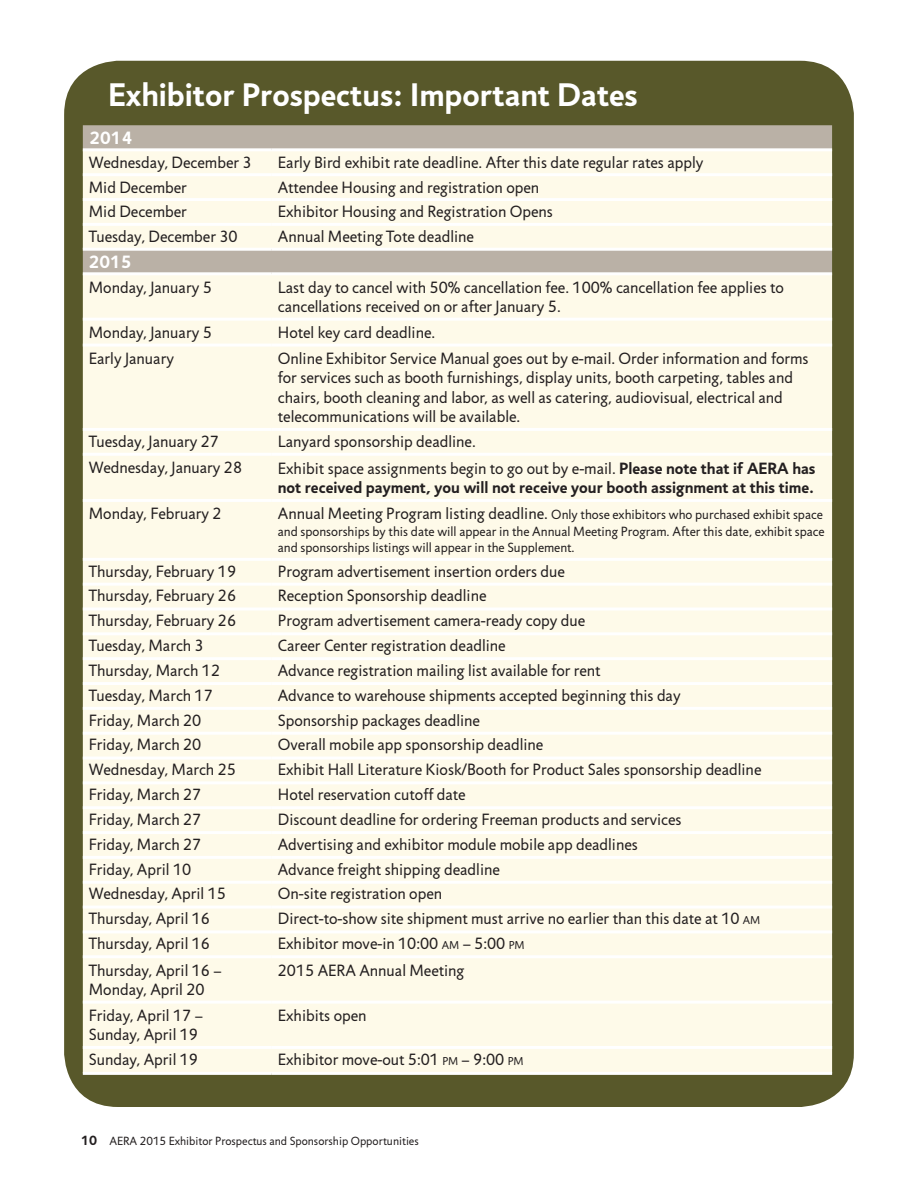
<style>
.page{position:relative;width:918px;height:1188px;background:#fff}
.page>*{position:absolute;margin:0;border:0;box-sizing:border-box;transform-origin:0 0}
.t1{font:700 33px "Jigsaw";color:#fff}
.t2{font:700 18px "Jigsaw";color:#fff}
.t3{font:16.5px/19.5px "Jigsaw";color:#231f20}
.t4{font:700 16.5px/19.5px "Jigsaw";color:#231f20}
.t5{font:13.5px/16.5px "Jigsaw";color:#231f20}
.t6{font:12px "Jigsaw";color:#231f20}
.s1{font-weight:400}
.s2{font-size:16.5px}
.s3{font-size:11.55px}
.s4{font-weight:700;font-size:13.5px}
</style>
<div class="page">
<div style="left:64px;top:61px;width:790px;height:1046px;background:#58582a;border-radius:54px"></div>
<div style="left:83px;top:125px;width:749px;height:23px;background:#bab1a6"></div>
<div style="left:83px;top:151px;width:749px;height:921px;background:#fefae9"></div>
<div style="left:83px;top:251px;width:749px;height:21px;background:#bab1a6"></div>
<hr style="left:83px;top:148px;width:189px;height:3px;background:#fff">
<hr style="left:272px;top:148px;width:560px;height:3px;background:#fff">
<hr style="left:83px;top:173px;width:189px;height:3px;background:#fff">
<hr style="left:272px;top:173px;width:560px;height:3px;background:#fff">
<hr style="left:83px;top:198px;width:189px;height:3px;background:#fff">
<hr style="left:272px;top:198px;width:560px;height:3px;background:#fff">
<hr style="left:83px;top:223px;width:189px;height:3px;background:#fff">
<hr style="left:272px;top:223px;width:560px;height:3px;background:#fff">
<hr style="left:83px;top:248px;width:189px;height:3px;background:#fff">
<hr style="left:272px;top:248px;width:560px;height:3px;background:#fff">
<hr style="left:83px;top:272px;width:189px;height:3px;background:#fff">
<hr style="left:272px;top:272px;width:560px;height:3px;background:#fff">
<hr style="left:83px;top:318px;width:189px;height:3px;background:#fff">
<hr style="left:272px;top:318px;width:560px;height:3px;background:#fff">
<hr style="left:83px;top:344px;width:189px;height:3px;background:#fff">
<hr style="left:272px;top:344px;width:560px;height:3px;background:#fff">
<hr style="left:83px;top:428px;width:189px;height:3px;background:#fff">
<hr style="left:272px;top:428px;width:560px;height:3px;background:#fff">
<hr style="left:83px;top:453px;width:189px;height:3px;background:#fff">
<hr style="left:272px;top:453px;width:560px;height:3px;background:#fff">
<hr style="left:83px;top:499px;width:189px;height:3px;background:#fff">
<hr style="left:272px;top:499px;width:560px;height:3px;background:#fff">
<hr style="left:83px;top:558px;width:189px;height:3px;background:#fff">
<hr style="left:272px;top:558px;width:560px;height:3px;background:#fff">
<hr style="left:83px;top:583px;width:189px;height:3px;background:#fff">
<hr style="left:272px;top:583px;width:560px;height:3px;background:#fff">
<hr style="left:83px;top:608px;width:189px;height:3px;background:#fff">
<hr style="left:272px;top:608px;width:560px;height:3px;background:#fff">
<hr style="left:83px;top:632px;width:189px;height:3px;background:#fff">
<hr style="left:272px;top:632px;width:560px;height:3px;background:#fff">
<hr style="left:83px;top:657px;width:189px;height:3px;background:#fff">
<hr style="left:272px;top:657px;width:560px;height:3px;background:#fff">
<hr style="left:83px;top:682px;width:189px;height:3px;background:#fff">
<hr style="left:272px;top:682px;width:560px;height:3px;background:#fff">
<hr style="left:83px;top:707px;width:189px;height:3px;background:#fff">
<hr style="left:272px;top:707px;width:560px;height:3px;background:#fff">
<hr style="left:83px;top:732px;width:189px;height:3px;background:#fff">
<hr style="left:272px;top:732px;width:560px;height:3px;background:#fff">
<hr style="left:83px;top:757px;width:189px;height:3px;background:#fff">
<hr style="left:272px;top:757px;width:560px;height:3px;background:#fff">
<hr style="left:83px;top:781px;width:189px;height:3px;background:#fff">
<hr style="left:272px;top:781px;width:560px;height:3px;background:#fff">
<hr style="left:83px;top:806px;width:189px;height:3px;background:#fff">
<hr style="left:272px;top:806px;width:560px;height:3px;background:#fff">
<hr style="left:83px;top:831px;width:189px;height:3px;background:#fff">
<hr style="left:272px;top:831px;width:560px;height:3px;background:#fff">
<hr style="left:83px;top:856px;width:189px;height:3px;background:#fff">
<hr style="left:272px;top:856px;width:560px;height:3px;background:#fff">
<hr style="left:83px;top:881px;width:189px;height:3px;background:#fff">
<hr style="left:272px;top:881px;width:560px;height:3px;background:#fff">
<hr style="left:83px;top:906px;width:189px;height:3px;background:#fff">
<hr style="left:272px;top:906px;width:560px;height:3px;background:#fff">
<hr style="left:83px;top:930px;width:189px;height:3px;background:#fff">
<hr style="left:272px;top:930px;width:560px;height:3px;background:#fff">
<hr style="left:83px;top:955px;width:189px;height:3px;background:#fff">
<hr style="left:272px;top:955px;width:560px;height:3px;background:#fff">
<hr style="left:83px;top:1001px;width:189px;height:3px;background:#fff">
<hr style="left:272px;top:1001px;width:560px;height:3px;background:#fff">
<hr style="left:83px;top:1046px;width:189px;height:3px;background:#fff">
<hr style="left:272px;top:1046px;width:560px;height:3px;background:#fff">
<hr style="left:83px;top:1072px;width:189px;height:3px;background:#fff">
<hr style="left:272px;top:1072px;width:560px;height:3px;background:#fff">
<h1 class="t1" style="left:108px;top:76px;width:531px">Exhibitor Prospectus: Important Dates</h1>
<p class="t2" style="left:90px;top:128px;width:44px">2014</p>
<p class="t3" style="left:89px;top:153px;width:164px">Wednesday, December 3</p>
<p class="t3" style="left:278px;top:153px;width:427px">Early Bird exhibit rate deadline. After this date regular rates apply</p>
<p class="t3" style="left:89px;top:178px;width:100px">Mid December</p>
<p class="t3" style="left:278px;top:178px;width:263px">Attendee Housing and registration open</p>
<p class="t3" style="left:89px;top:202px;width:100px">Mid December</p>
<p class="t3" style="left:278px;top:202px;width:277px">Exhibitor Housing and Registration Opens</p>
<p class="t3" style="left:89px;top:227px;width:150px">Tuesday, December 30</p>
<p class="t3" style="left:278px;top:227px;width:198px">Annual Meeting Tote deadline</p>
<p class="t2" style="left:89px;top:252px;width:44px">2015</p>
<p class="t3" style="left:89px;top:278px;width:124px">Monday, January 5</p>
<p class="t3" style="left:278px;top:278px;width:508px">Last day to cancel with 50% cancellation fee. 100% cancellation fee applies to cancellations received on or after January 5.</p>
<p class="t3" style="left:89px;top:323px;width:124px">Monday, January 5</p>
<p class="t3" style="left:278px;top:323px;width:159px">Hotel key card deadline.</p>
<p class="t3" style="left:89px;top:349px;width:87px">Early January</p>
<p class="t3" style="left:278px;top:349px;width:532px">Online Exhibitor Service Manual goes out by e-mail. Order information and forms for services such as booth furnishings, display units, booth carpeting, tables and chairs, booth cleaning and labor, as well as catering, audiovisual, electrical and telecommunications will be available.</p>
<p class="t3" style="left:89px;top:432px;width:132px">Tuesday, January 27</p>
<p class="t3" style="left:278px;top:432px;width:199px">Lanyard sponsorship deadline.</p>
<p class="t3" style="left:89px;top:458px;width:155px">Wednesday, January 28</p>
<p class="t4" style="left:278px;top:459px;width:539px"><span class="s1">Exhibit space assignments begin to go out by e-mail.</span> Please note that if AERA has not received payment, you will not receive your booth assignment at this time.</p>
<p class="t3" style="left:89px;top:505px;width:134px">Monday, February 2</p>
<p class="t5" style="left:278px;top:507px;width:548px"><span class="s2">Annual Meeting Program listing deadline.</span> Only those exhibitors who purchased exhibit space and sponsorships by this date will appear in the Annual Meeting Program. After this date, exhibit space and sponsorships listings will appear in the Supplement.</p>
<p class="t3" style="left:89px;top:562px;width:149px">Thursday, February 19</p>
<p class="t3" style="left:278px;top:562px;width:289px">Program advertisement insertion orders due</p>
<p class="t3" style="left:89px;top:587px;width:149px">Thursday, February 26</p>
<p class="t3" style="left:278px;top:587px;width:210px">Reception Sponsorship deadline</p>
<p class="t3" style="left:89px;top:611px;width:149px">Thursday, February 26</p>
<p class="t3" style="left:278px;top:611px;width:309px">Program advertisement camera-ready copy due</p>
<p class="t3" style="left:89px;top:636px;width:116px">Tuesday, March 3</p>
<p class="t3" style="left:278px;top:636px;width:229px">Career Center registration deadline</p>
<p class="t3" style="left:89px;top:661px;width:133px">Thursday, March 12</p>
<p class="t3" style="left:278px;top:661px;width:324px">Advance registration mailing list available for rent</p>
<p class="t3" style="left:89px;top:686px;width:126px">Tuesday, March 17</p>
<p class="t3" style="left:278px;top:686px;width:404px">Advance to warehouse shipments accepted beginning this day</p>
<p class="t3" style="left:89px;top:711px;width:114px">Friday, March 20</p>
<p class="t3" style="left:278px;top:711px;width:204px">Sponsorship packages deadline</p>
<p class="t3" style="left:89px;top:736px;width:114px">Friday, March 20</p>
<p class="t3" style="left:278px;top:736px;width:267px">Overall mobile app sponsorship deadline</p>
<p class="t3" style="left:89px;top:760px;width:149px">Wednesday, March 25</p>
<p class="t3" style="left:278px;top:760px;width:485px">Exhibit Hall Literature Kiosk/Booth for Product Sales sponsorship deadline</p>
<p class="t3" style="left:89px;top:785px;width:114px">Friday, March 27</p>
<p class="t3" style="left:278px;top:785px;width:189px">Hotel reservation cutoff date</p>
<p class="t3" style="left:89px;top:810px;width:114px">Friday, March 27</p>
<p class="t3" style="left:278px;top:810px;width:405px">Discount deadline for ordering Freeman products and services</p>
<p class="t3" style="left:89px;top:835px;width:114px">Friday, March 27</p>
<p class="t3" style="left:278px;top:835px;width:361px">Advertising and exhibitor module mobile app deadlines</p>
<p class="t3" style="left:89px;top:860px;width:104px">Friday, April 10</p>
<p class="t3" style="left:278px;top:860px;width:224px">Advance freight shipping deadline</p>
<p class="t3" style="left:89px;top:885px;width:139px">Wednesday, April 15</p>
<p class="t3" style="left:278px;top:885px;width:166px">On-site registration open</p>
<p class="t3" style="left:89px;top:909px;width:123px">Thursday, April 16</p>
<p class="t3" style="left:278px;top:909px;width:484px">Direct-to-show site shipment must arrive no earlier than this date at 10 <span class="s3">AM</span></p>
<p class="t3" style="left:89px;top:934px;width:123px">Thursday, April 16</p>
<p class="t3" style="left:278px;top:934px;width:248px">Exhibitor move-in 10:00 <span class="s3">AM</span> – 5:00 <span class="s3">PM</span></p>
<p class="t3" style="left:89px;top:961px;width:134px">Thursday, April 16 –<br>Monday, April 20</p>
<p class="t3" style="left:278px;top:961px;width:188px">2015 AERA Annual Meeting</p>
<p class="t3" style="left:89px;top:1006px;width:116px">Friday, April 17 –<br>Sunday, April 19</p>
<p class="t3" style="left:278px;top:1006px;width:90px">Exhibits open</p>
<p class="t3" style="left:89px;top:1050px;width:111px">Sunday, April 19</p>
<p class="t3" style="left:278px;top:1050px;width:247px">Exhibitor move-out 5:01 <span class="s3">PM</span> – 9:00 <span class="s3">PM</span></p>
<p class="t6" style="left:81px;top:1134px;width:339px"><span class="s4">10</span> AERA 2015 Exhibitor Prospectus and Sponsorship Opportunities</p>
</div>
